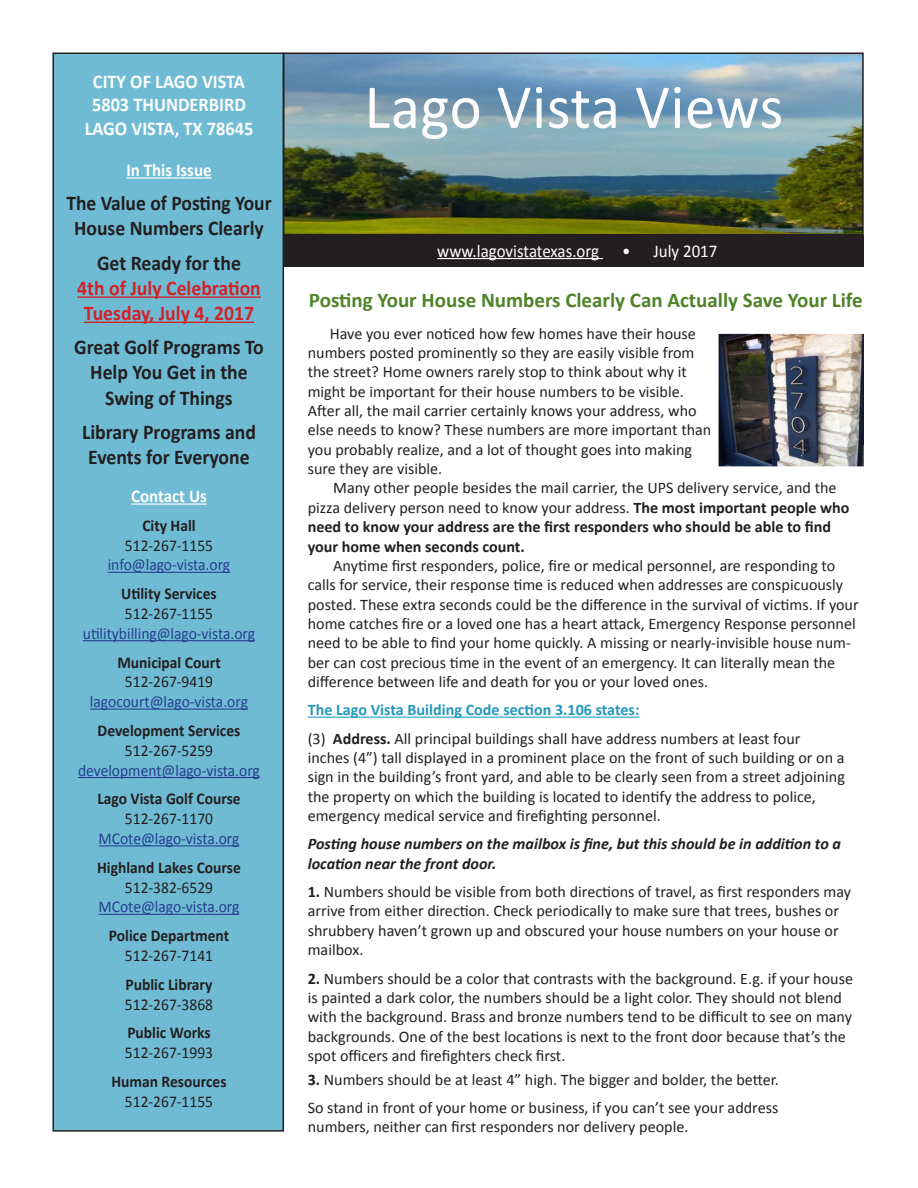
<style>
.page{position:relative;width:918px;height:1188px;background:#fff}
.page>*{position:absolute;margin:0;border:0;box-sizing:border-box;transform-origin:0 0}
.t1{font:63px "Calibri";letter-spacing:.01em;color:#fcfcfc}
.t2{font:700 21px/25.2px "Calibri";color:#231f20;text-align:center;scale:.94 1}
.t3{font:700 21px "Calibri";color:#4f8328}
.t4{font:700 21px/25.2px "Calibri";color:#231f20;text-align:center;scale:.93 1}
.t5{font:700 21px "Calibri";color:#d1232a;scale:.94 1}
.t6{font:700 19.5px "Calibri";color:#fcfcfc;scale:.94 1}
.t7{font:18px "Calibri";color:#fff;scale:.94 1}
.t8{font:700 18px "Calibri";color:#fff;scale:.94 1}
.t9{font:700 16.5px "Calibri";color:#231f20;scale:.94 1}
.t10{font:16.5px "Calibri";color:#253f8e;scale:.94 1}
.t11{font:16.5px "Calibri";color:#231f20;scale:.94 1}
.t12{font:16.2px/19.4px "Calibri";color:#231f20}
.t13{font:700 16.2px/19.4px "Calibri";color:#231f20}
.t14{font:italic 700 16.2px/19.4px "Calibri";color:#231f20}
.t15{font:700 16.2px "Calibri";color:#2497bc}
.s1{font-weight:400}
.s2{font-weight:700}
</style>
<div class="page">
<div style="left:52px;top:52px;width:232px;height:1080px;background:#70bbd4;border:2px solid #231f20"></div>
<img style="left:286px;top:55px;width:575px;height:177px">
<div style="left:283px;top:52px;width:581px;height:183px;border:2px solid #231f20"></div>
<div style="left:284px;top:235px;width:580px;height:32px;background:#231f20"></div>
<hr style="left:437px;top:258px;width:166px;height:1px;background:#fff">
<hr style="left:126px;top:177px;width:86px;height:2px;background:#fff">
<hr style="left:77px;top:296px;width:184px;height:2px;background:#d1232a">
<hr style="left:84px;top:322px;width:170px;height:1px;background:#d1232a">
<hr style="left:131px;top:503px;width:76px;height:2px;background:#fff">
<hr style="left:108px;top:572px;width:122px;height:1px;background:#253f8e">
<hr style="left:83px;top:640px;width:172px;height:1px;background:#253f8e">
<hr style="left:90px;top:709px;width:158px;height:1px;background:#253f8e">
<hr style="left:78px;top:777px;width:182px;height:1px;background:#253f8e">
<hr style="left:99px;top:845px;width:140px;height:1px;background:#253f8e">
<hr style="left:99px;top:914px;width:140px;height:1px;background:#253f8e">
<hr style="left:308px;top:717px;width:332px;height:1px;background:#2497bc">
<img style="left:719px;top:334px;width:144px;height:132px">
<div style="left:714px;top:329px;width:154px;height:142px;border:4px solid #fff"></div>
<p class="t6" style="left:93px;top:69px;width:163px">CITY OF LAGO VISTA</p>
<p class="t6" style="left:92px;top:92px;width:165px">5803 THUNDERBIRD</p>
<p class="t6" style="left:85px;top:116px;width:181px">LAGO VISTA, TX 78645</p>
<p class="t8" style="left:126px;top:158px;width:92px">In This Issue</p>
<p class="t4" style="left:66px;top:191px;width:222px">The Value of Posting Your<br>House Numbers Clearly</p>
<p class="t2" style="left:97px;top:250px;width:155px">Get Ready for the</p>
<p class="t5" style="left:77px;top:274px;width:197px">4th of July Celebration</p>
<p class="t5" style="left:84px;top:300px;width:183px">Tuesday, July 4, 2017</p>
<p class="t2" style="left:74px;top:335px;width:203px">Great Golf Programs To<br>Help You Get in the</p>
<p class="t2" style="left:105px;top:385px;width:137px">Swing of Things</p>
<p class="t2" style="left:82px;top:419px;width:187px;text-align:left">Library Programs and<br>Events for Everyone</p>
<p class="t8" style="left:131px;top:485px;width:82px">Contact Us</p>
<p class="t9" style="left:142px;top:515px;width:58px">City Hall</p>
<p class="t11" style="left:125px;top:535px;width:95px">512-267-1155</p>
<p class="t10" style="left:108px;top:555px;width:132px">info@lago-vista.org</p>
<p class="t9" style="left:121px;top:583px;width:103px">Utility Services</p>
<p class="t11" style="left:125px;top:603px;width:95px">512-267-1155</p>
<p class="t10" style="left:83px;top:623px;width:185px">utilitybilling@lago-vista.org</p>
<p class="t9" style="left:117px;top:652px;width:112px">Municipal Court</p>
<p class="t11" style="left:125px;top:672px;width:95px">512-267-9419</p>
<p class="t10" style="left:90px;top:691px;width:170px">lagocourt@lago-vista.org</p>
<p class="t9" style="left:98px;top:720px;width:153px">Development Services</p>
<p class="t11" style="left:125px;top:740px;width:95px">512-267-5259</p>
<p class="t10" style="left:78px;top:760px;width:195px">development@lago-vista.org</p>
<p class="t9" style="left:97px;top:788px;width:154px">Lago Vista Golf Course</p>
<p class="t11" style="left:125px;top:808px;width:95px">512-267-1170</p>
<p class="t10" style="left:99px;top:828px;width:151px">MCote@lago-vista.org</p>
<p class="t9" style="left:97px;top:857px;width:155px">Highland Lakes Course</p>
<p class="t11" style="left:125px;top:877px;width:95px">512-382-6529</p>
<p class="t10" style="left:99px;top:897px;width:151px">MCote@lago-vista.org</p>
<p class="t9" style="left:109px;top:925px;width:129px">Police Department</p>
<p class="t11" style="left:125px;top:945px;width:95px">512-267-7141</p>
<p class="t9" style="left:126px;top:974px;width:94px">Public Library</p>
<p class="t11" style="left:125px;top:994px;width:95px">512-267-3868</p>
<p class="t9" style="left:127px;top:1022px;width:90px">Public Works</p>
<p class="t11" style="left:125px;top:1042px;width:95px">512-267-1993</p>
<p class="t9" style="left:111px;top:1071px;width:124px">Human Resources</p>
<p class="t11" style="left:125px;top:1091px;width:95px">512-267-1155</p>
<p class="t1" style="left:364px;top:67px;width:420px">Lago Vista Views</p>
<p class="t7" style="left:437px;top:239px;width:174px">www.lagovistatexas.org</p>
<p class="t7" style="left:622px;top:239px;width:103px">• July 2017</p>
<p class="t3" style="left:309px;top:286px;width:555px">Posting Your House Numbers Clearly Can Actually Save Your Life</p>
<p class="t12" style="left:308px;top:324px;width:405px;text-indent:22px">Have you ever noticed how few homes have their house numbers posted prominently so they are easily visible from the street? Home owners rarely stop to think about why it might be important for their house numbers to be visible.<br>After all, the mail carrier certainly knows your address, who else needs to know? These numbers are more important than you probably realize, and a lot of thought goes into making sure they are visible.</p>
<p class="t13" style="left:308px;top:478px;width:543px;text-indent:26px"><span class="s1">Many other people besides the mail carrier, the UPS delivery service, and the pizza delivery person need to know your address.</span> The most important people who need to know your address are the first responders who should be able to find your home when seconds count.</p>
<p class="t12" style="left:308px;top:556px;width:553px;text-indent:26px">Anytime first responders, police, fire or medical personnel, are responding to calls for service, their response time is reduced when addresses are conspicuously posted. These extra seconds could be the difference in the survival of victims. If your home catches fire or a loved one has a heart attack, Emergency Response personnel need to be able to find your home quickly. A missing or nearly-invisible house num&shy;ber can cost precious time in the event of an emergency. It can literally mean the difference between life and death for you or your loved ones.</p>
<p class="t15" style="left:308px;top:700px;width:333px">The Lago Vista Building Code section 3.106 states:</p>
<p class="t12" style="left:308px;top:729px;width:494px">(3) <span class="s2">Address.</span> All principal buildings shall have address numbers at least four</p>
<p class="t12" style="left:308px;top:748px;width:539px">inches (4”) tall displayed in a prominent place on the front of such building or on a sign in the building’s front yard, and able to be clearly seen from a street adjoining</p>
<p class="t12" style="left:308px;top:787px;width:510px">the property on which the building is located to identify the address to police,</p>
<p class="t12" style="left:308px;top:806px;width:355px">emergency medical service and firefighting personnel.</p>
<p class="t14" style="left:308px;top:834px;width:535px">Posting house numbers on the mailbox is fine, but this should be in addition to a location near the front door.</p>
<p class="t12" style="left:308px;top:882px;width:545px"><span class="s2">1.</span> Numbers should be visible from both directions of travel, as first responders may arrive from either direction. Check periodically to make sure that trees, bushes or shrubbery haven’t grown up and obscured your house numbers on your house or mailbox.</p>
<p class="t12" style="left:308px;top:969px;width:547px"><span class="s2">2.</span> Numbers should be a color that contrasts with the background. E.g. if your house is painted a dark color, the numbers should be a light color. They should not blend with the background. Brass and bronze numbers tend to be difficult to see on many backgrounds. One of the best locations is next to the front door because that’s the spot officers and firefighters check first.</p>
<p class="t12" style="left:308px;top:1070px;width:473px"><span class="s2">3.</span> Numbers should be at least 4” high. The bigger and bolder, the better.</p>
<p class="t12" style="left:308px;top:1098px;width:472px">So stand in front of your home or business, if you can’t see your address</p>
<p class="t12" style="left:308px;top:1117px;width:382px">numbers, neither can first responders nor delivery people.</p>
</div>
